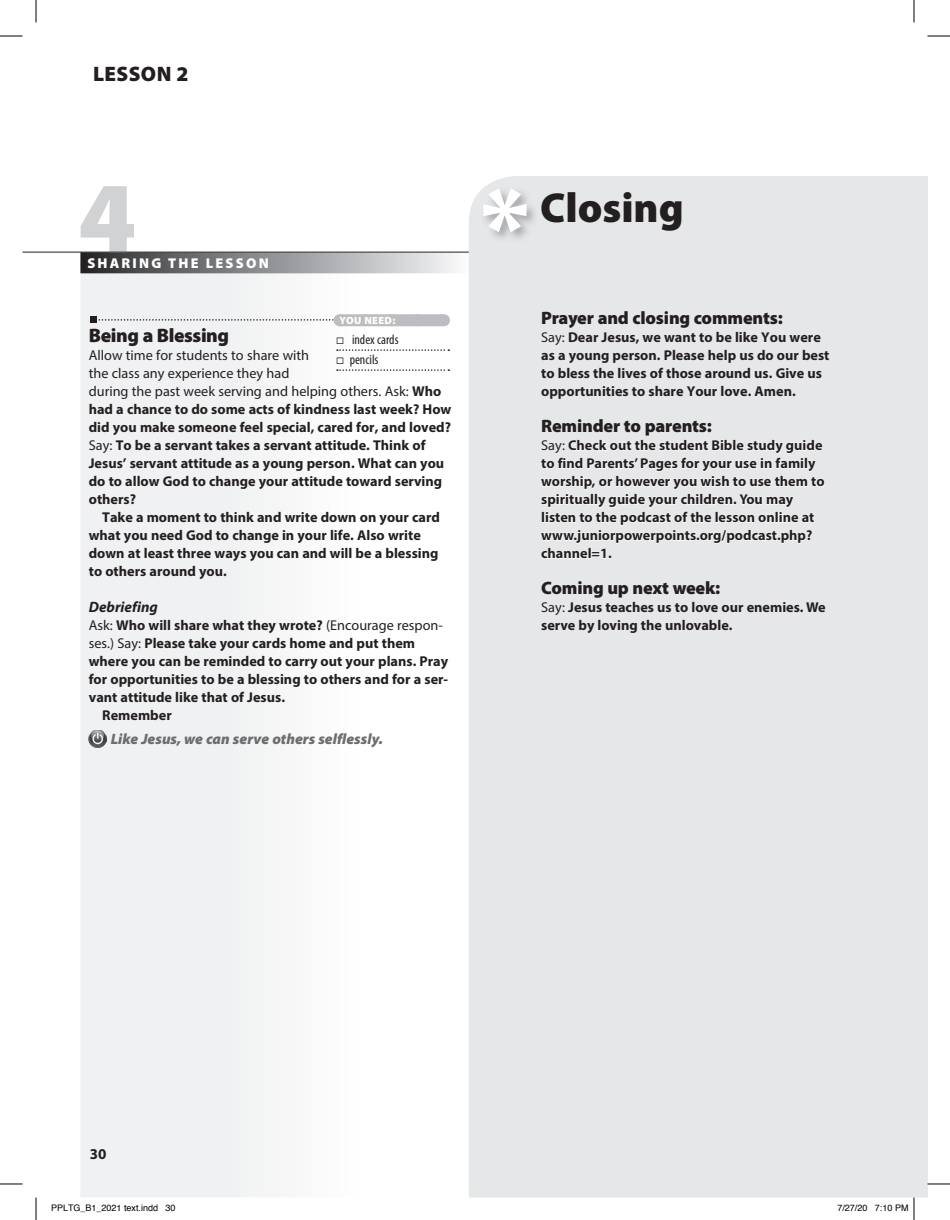
<style>
.page{position:relative;width:950px;height:1220px;background:#fff}
.page>*{position:absolute;margin:0;border:0;box-sizing:border-box;transform-origin:0 0}
.t1{font:900 105px "Myriad Pro";color:#fff}
.t2{font:900 102px "Myriad Pro";color:#d1d2d4}
.t3{font:900 42px "Myriad Pro";color:#231f20}
.t4{font:900 21px "Myriad Pro";letter-spacing:.02em;color:#231f20}
.t5{font:900 19.5px "Myriad Pro";letter-spacing:-.02em;color:#231f20}
.t6{font:900 18px "Myriad Pro";letter-spacing:-.01em;color:#231f20}
.t7{font:italic 900 15px "Myriad Pro";color:#6c6d70}
.t8{font:italic 700 15px "Myriad Pro";color:#231f20}
.t9{font:700 15px "Myriad Pro";color:#231f20}
.t10{font:700 14.25px/18px "Myriad Pro";color:#231f20}
.t11{font:900 14.25px "Myriad Pro";letter-spacing:.155em;color:#fff}
.t12{font:condensed 13.5px "Myriad Pro";color:#231f20}
.t13{font:900 10.5px "Myriad Pro";letter-spacing:.04em;color:#fff}
.t14{font:9px "Helvetica";color:#000}
.s1{font-weight:400}
</style>
<div class="page">
<svg style="left:80px;top:273px;width:289px;height:924px"></svg>
<img style="left:89px;top:730px;width:17px;height:17px">
<div style="left:80px;top:252px;width:389px;height:21px;background:linear-gradient(to right,#2a2a2d,#fafcfe)"></div>
<hr style="left:22px;top:252px;width:889px;height:1px;background:#231f20">
<div style="left:469px;top:176px;width:458px;height:1021px;background:#e6e7e9"></div>
<img style="left:481px;top:186px;width:57px;height:57px">
<svg style="left:540px;top:439px;width:284px;height:120px"></svg>
<svg style="left:90px;top:314px;width:354px;height:12px"></svg>
<svg style="left:336px;top:337px;width:113px;height:14px"></svg>
<svg style="left:336px;top:357px;width:113px;height:14px"></svg>
<svg style="left:0;top:36px;width:22px;height:1px"></svg>
<svg style="left:927px;top:36px;width:23px;height:1px"></svg>
<svg style="left:0;top:1183px;width:22px;height:1px"></svg>
<svg style="left:927px;top:1183px;width:23px;height:1px"></svg>
<svg style="left:36px;top:0;width:1px;height:22px"></svg>
<svg style="left:36px;top:1197px;width:1px;height:23px"></svg>
<svg style="left:913px;top:0;width:1px;height:22px"></svg>
<svg style="left:874px;top:1197px;width:40px;height:23px"></svg>
<h3 class="t4" style="left:93px;top:60px;width:97px">LESSON 2</h3>
<h2 class="t2" style="left:78px;top:150px;width:60px">4</h2>
<p class="t11" style="left:87px;top:254px;width:183px">SHARING THE LESSON</p>
<p class="t13" style="left:339px;top:313px;width:57px">YOU NEED:</p>
<p class="t12" style="left:336px;top:331px;width:64px">◻ index cards</p>
<p class="t12" style="left:336px;top:351px;width:44px">◻ pencils</p>
<h3 class="t5" style="left:89px;top:322px;width:142px">Being a Blessing</h3>
<p class="t10" style="left:89px;top:346px;width:364px"><span class="s1">Allow time for students to share with<br>the class any experience they had<br>during the past week serving and helping others. Ask:</span> Who had a chance to do some acts of kindness last week? How did you make someone feel special, cared for, and loved?<br><span class="s1">Say:</span> To be a servant takes a servant attitude. Think of Jesus’ servant attitude as a young person. What can you do to allow God to change your attitude toward serving others?</p>
<p class="t10" style="left:89px;top:508px;width:353px;text-indent:13px">Take a moment to think and write down on your card what you need God to change in your life. Also write down at least three ways you can and will be a blessing to others around you.</p>
<p class="t8" style="left:89px;top:597px;width:71px">Debriefing</p>
<p class="t10" style="left:89px;top:616px;width:355px"><span class="s1">Ask:</span> Who will share what they wrote? <span class="s1">(Encourage respon-</span></p>
<p class="t10" style="left:89px;top:634px;width:328px"><span class="s1">ses.) Say:</span> Please take your cards home and put them</p>
<p class="t10" style="left:89px;top:652px;width:361px">where you can be reminded to carry out your plans. Pray</p>
<p class="t10" style="left:89px;top:670px;width:361px">for opportunities to be a blessing to others and for a ser-</p>
<p class="t10" style="left:89px;top:688px;width:198px">vant attitude like that of Jesus.</p>
<p class="t10" style="left:102px;top:706px;width:71px">Remember</p>
<p class="t7" style="left:111px;top:729px;width:274px">Like Jesus, we can serve others selflessly.</p>
<h1 class="t1" style="left:480px;top:155px;width:51px">*</h1>
<h3 class="t3" style="left:540px;top:179px;width:145px">Closing</h3>
<p class="t6" style="left:541px;top:306px;width:243px">Prayer and closing comments:</p>
<p class="t10" style="left:541px;top:328px;width:290px"><span class="s1">Say:</span> Dear Jesus, we want to be like You were as a young person. Please help us do our best to bless the lives of those around us. Give us opportunities to share Your love. Amen.</p>
<p class="t6" style="left:541px;top:414px;width:172px">Reminder to parents:</p>
<p class="t10" style="left:541px;top:436px;width:285px"><span class="s1">Say:</span> Check out the student Bible study guide to find Parents’ Pages for your use in family worship, or however you wish to use them to spiritually guide your children. You may listen to the podcast of the lesson online at www.juniorpowerpoints.org/podcast.php? channel=1.</p>
<p class="t6" style="left:541px;top:576px;width:181px">Coming up next week:</p>
<p class="t10" style="left:541px;top:598px;width:286px"><span class="s1">Say:</span> Jesus teaches us to love our enemies. We serve by loving the unlovable.</p>
<p class="t9" style="left:90px;top:1144px;width:18px">30</p>
<p class="t14" style="left:51px;top:1200px;width:126px">PPLTG_B1_2021 text.indd 30</p>
<p class="t14" style="left:837px;top:1200px;width:73px">7/27/20 7:10 PM</p>
</div>
